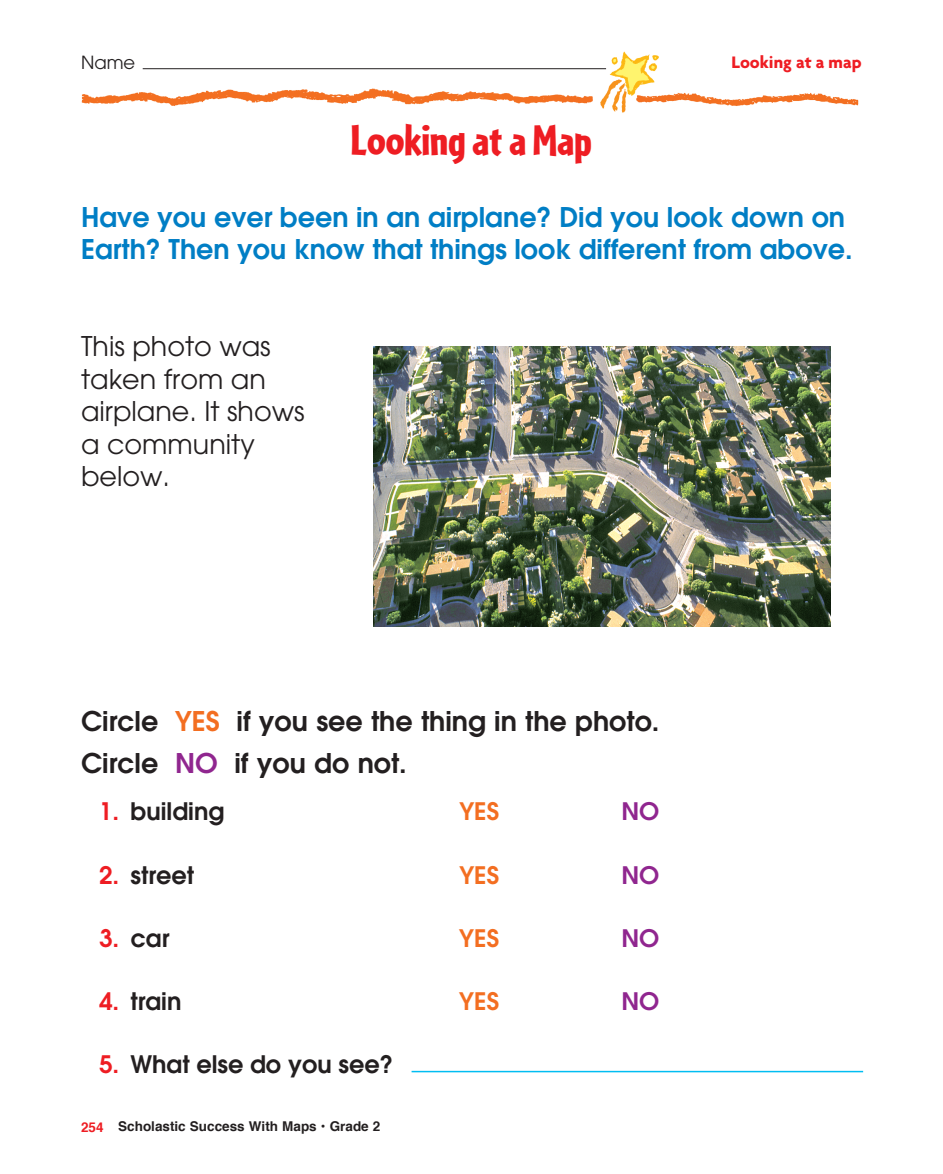
<style>
.page{position:relative;width:943px;height:1174px;background:#fff}
.page>*{position:absolute;margin:0;border:0;box-sizing:border-box;transform-origin:0 0}
.t1{font:900 45px "Cafeteria";color:#ee1d23}
.t2{font:600 27px/32.4px "Avant Garde";color:#007ec5}
.t3{font:600 27px/42px "Avant Garde";color:#231f20}
.t4{font:27px/32.4px "Avant Garde";color:#231f20}
.t5{font:600 24px "Avant Garde";color:#231f20}
.t6{font:600 24px "Avant Garde";color:#f36e21}
.t7{font:600 24px "Avant Garde";color:#90268f}
.t8{font:700 18px "Agenda";color:#ee1d23}
.t9{font:18px "Avant Garde";color:#231f20}
.t10{font:700 13.5px "Helvetica";color:#231f20}
.s1{color:#f36e21}
.s2{color:#90268f}
.s3{color:#ee1d23}
</style>
<div class="page">
<img style="left:81px;top:51px;width:778px;height:62px">
<hr style="left:143px;top:68px;width:463px;height:1px;background:#231f20">
<img style="left:373px;top:347px;width:457px;height:279px">
<hr style="left:411px;top:1070px;width:452px;height:2px;background:#01bdf2">
<p class="t9" style="left:81px;top:52px;width:56px">Name</p>
<h1 class="t1" style="left:351px;top:114px;width:242px">Looking at a Map</h1>
<p class="t8" style="left:731px;top:51px;width:132px">Looking at a map</p>
<p class="t2" style="left:81px;top:200px;width:773px">Have you ever been in an airplane? Did you look down on<br>Earth? Then you know that things look different from above.</p>
<p class="t4" style="left:81px;top:330px;width:225px">This photo was taken from an airplane. It shows a community below.</p>
<p class="t3" style="left:81px;top:699px;width:580px">Circle <span class="s1">YES</span> if you see the thing in the photo.<br>Circle <span class="s2">NO</span> if you do not.</p>
<p class="t5" style="left:99px;top:796px;width:127px"><span class="s3">1.</span> building</p>
<p class="t6" style="left:459px;top:796px;width:41px">YES</p>
<p class="t7" style="left:621px;top:796px;width:39px">NO</p>
<p class="t5" style="left:99px;top:859px;width:96px"><span class="s3">2.</span> street</p>
<p class="t6" style="left:459px;top:859px;width:41px">YES</p>
<p class="t7" style="left:621px;top:859px;width:39px">NO</p>
<p class="t5" style="left:99px;top:922px;width:72px"><span class="s3">3.</span> car</p>
<p class="t6" style="left:459px;top:922px;width:41px">YES</p>
<p class="t7" style="left:621px;top:922px;width:39px">NO</p>
<p class="t5" style="left:99px;top:985px;width:84px"><span class="s3">4.</span> train</p>
<p class="t6" style="left:459px;top:985px;width:41px">YES</p>
<p class="t7" style="left:621px;top:985px;width:39px">NO</p>
<p class="t5" style="left:99px;top:1048px;width:296px"><span class="s3">5.</span> What else do you see?</p>
<p class="t10" style="left:81px;top:1114px;width:301px"><span class="s3">254</span> Scholastic Success With Maps • Grade 2</p>
</div>
